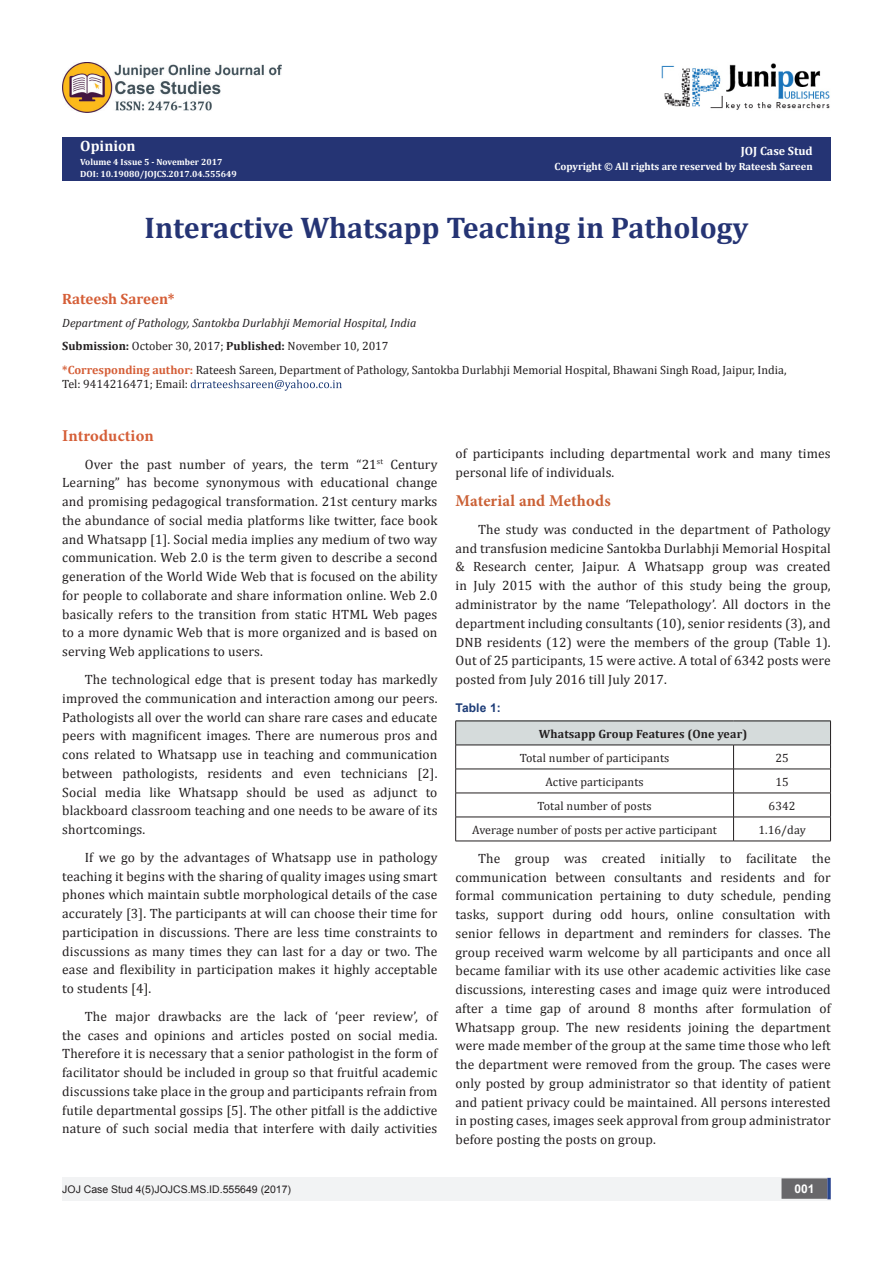
<style>
.page{position:relative;width:893px;height:1263px;background:#fff}
.page>*{position:absolute;margin:0;border:0;box-sizing:border-box;transform-origin:0 0}
.t1{font:700 30px "Cambria";color:#253474}
.List_Paragraph{font:700 16.5px "Minion Pro";letter-spacing:.01em;color:#ca6035}
.List_Paragraph-2{font:700 16.5px "Minion Pro";letter-spacing:.005em;color:#d55e37}
.t2{font:700 15px "Cambria";color:#d55e37}
.t3{font:700 15px "Cambria";color:#fff}
.List_Paragraph-3{font:13.5px/18.8px "Cambria";letter-spacing:.01em;color:#231f20;text-align:justify}
.List_Paragraph-4{font:12px/14.4px "Cambria";color:#231f20}
.t4{font:italic 12px "Cambria";color:#231f20}
.List_Paragraph-5{font:700 12px "Cambria";letter-spacing:.01em;color:#231f20}
.t5{font:700 12px "Cambria";color:#fff}
.List_Paragraph-6{font:700 12px "Arial";letter-spacing:.01em;color:#1d3c77}
.t6{font:700 12px "Arial";color:#fff}
.t7{font:700 10.5px "Cambria";color:#fff}
.t8{font:10.5px "Arial";color:#231f20}
.t9{font:700 9px "Cambria";color:#fff}
.s1{font-weight:700}
.s2{font-weight:700;color:#d55e37}
</style>
<div class="page">
<div style="left:62px;top:138px;width:769px;height:43px;background:#253474"></div>
<div style="left:457px;top:137px;width:374px;height:44px;background:#253474"></div>
<svg style="left:191px;top:380px;width:151px;height:11px"></svg>
<div style="left:62px;top:1177px;width:494px;height:24px;background:#f2f3f4"></div>
<div style="left:503px;top:1177px;width:328px;height:24px;background:#f2f3f4"></div>
<div style="left:782px;top:1179px;width:45px;height:19px;background:#68676a"></div>
<div style="left:781px;top:1178px;width:46px;height:21px;border:2px solid #68676a"></div>
<svg style="left:827px;top:1178px;width:4px;height:21px"></svg>
<img style="left:662px;top:63px;width:168px;height:47px">
<img style="left:62px;top:62px;width:220px;height:50px">
<div style="left:456px;top:721px;width:374px;height:24px;background:#d5dbdb"></div>
<hr style="left:455px;top:721px;width:278px;height:1px;background:#231f20">
<hr style="left:733px;top:721px;width:98px;height:1px;background:#231f20">
<hr style="left:455px;top:745px;width:278px;height:1px;background:#231f20">
<hr style="left:733px;top:745px;width:98px;height:1px;background:#231f20">
<hr style="left:455px;top:769px;width:278px;height:1px;background:#231f20">
<hr style="left:733px;top:769px;width:98px;height:1px;background:#231f20">
<hr style="left:455px;top:793px;width:278px;height:1px;background:#231f20">
<hr style="left:733px;top:793px;width:98px;height:1px;background:#231f20">
<hr style="left:455px;top:817px;width:278px;height:1px;background:#231f20">
<svg style="left:455px;top:721px;width:1px;height:120px"></svg>
<hr style="left:733px;top:817px;width:98px;height:1px;background:#231f20">
<svg style="left:733px;top:745px;width:1px;height:96px"></svg>
<svg style="left:830px;top:721px;width:1px;height:120px"></svg>
<hr style="left:455px;top:841px;width:278px;height:1px;background:#231f20">
<hr style="left:733px;top:841px;width:98px;height:1px;background:#231f20">
<p class="t3" style="left:80px;top:136px;width:57px">Opinion</p>
<p class="t9" style="left:80px;top:156px;width:144px">Volume 4 Issue 5 - November 2017</p>
<p class="t9" style="left:80px;top:168px;width:158px">DOI: 10.19080/JOJCS.2017.04.555649</p>
<p class="t5" style="left:741px;top:142px;width:73px">JOJ Case Stud</p>
<p class="t7" style="left:554px;top:159px;width:260px">Copyright © All rights are reserved by Rateesh Sareen</p>
<p class="t1" style="left:145px;top:207px;width:605px">Interactive Whatsapp Teaching in Pathology</p>
<p class="t2" style="left:62px;top:288px;width:114px">Rateesh Sareen*</p>
<p class="t4" style="left:62px;top:314px;width:356px">Department of Pathology, Santokba Durlabhji Memorial Hospital, India</p>
<p class="List_Paragraph-4" style="left:62px;top:339px;width:328px"><span class="s1">Submission:</span> October 30, 2017; <span class="s1">Published:</span> November 10, 2017</p>
<p class="List_Paragraph-4" style="left:62px;top:362px;width:726px"><span class="s2">*Corresponding author:</span> Rateesh Sareen, Department of Pathology, Santokba Durlabhji Memorial Hospital, Bhawani Singh Road, Jaipur, India,<br>Tel: 9414216471; Email:</p>
<p class="List_Paragraph-2" style="left:62px;top:424px;width:93px">Introduction</p>
<p class="List_Paragraph-3" style="left:62px;top:455px;width:377px;text-indent:22px">Over the past number of years, the term “21<sup>st</sup> Century Learning” has become synonymous with educational change and promising pedagogical transformation. 21st century marks the abundance of social media platforms like twitter, face book and Whatsapp [1]. Social media implies any medium of two way communication. Web 2.0 is the term given to describe a second generation of the World Wide Web that is focused on the ability for people to collaborate and share information online. Web 2.0 basically refers to the transition from static HTML Web pages to a more dynamic Web that is more organized and is based on serving Web applications to users.</p>
<p class="List_Paragraph-3" style="left:62px;top:670px;width:377px;text-indent:22px">The technological edge that is present today has markedly improved the communication and interaction among our peers.<br>Pathologists all over the world can share rare cases and educate peers with magnificent images. There are numerous pros and cons related to Whatsapp use in teaching and communication between pathologists, residents and even technicians [2].<br>Social media like Whatsapp should be used as adjunct to blackboard classroom teaching and one needs to be aware of its shortcomings.</p>
<p class="List_Paragraph-3" style="left:62px;top:848px;width:377px;text-indent:22px">If we go by the advantages of Whatsapp use in pathology teaching it begins with the sharing of quality images using smart phones which maintain subtle morphological details of the case accurately [3]. The participants at will can choose their time for participation in discussions. There are less time constraints to discussions as many times they can last for a day or two. The ease and flexibility in participation makes it highly acceptable to students [4].</p>
<p class="List_Paragraph-3" style="left:62px;top:1007px;width:377px;text-indent:22px">The major drawbacks are the lack of ‘peer review’, of the cases and opinions and articles posted on social media.<br>Therefore it is necessary that a senior pathologist in the form of facilitator should be included in group so that fruitful academic discussions take place in the group and participants refrain from futile departmental gossips [5]. The other pitfall is the addictive nature of such social media that interfere with daily activities</p>
<p class="List_Paragraph-3" style="left:455px;top:444px;width:377px">of participants including departmental work and many times personal life of individuals.</p>
<p class="List_Paragraph" style="left:455px;top:489px;width:157px">Material and Methods</p>
<p class="List_Paragraph-3" style="left:455px;top:520px;width:377px;text-indent:22px">The study was conducted in the department of Pathology and transfusion medicine Santokba Durlabhji Memorial Hospital &amp; Research center, Jaipur. A Whatsapp group was created in July 2015 with the author of this study being the group, administrator by the name ‘Telepathology’. All doctors in the department including consultants (10), senior residents (3), and DNB residents (12) were the members of the group (Table 1).<br>Out of 25 participants, 15 were active. A total of 6342 posts were posted from July 2016 till July 2017.</p>
<p class="List_Paragraph-6" style="left:455px;top:699px;width:47px">Table 1:</p>
<p class="List_Paragraph-5" style="left:539px;top:725px;width:210px">Whatsapp Group Features (One year)</p>
<p class="List_Paragraph-4" style="left:520px;top:750px;width:151px">Total number of participants</p>
<p class="List_Paragraph-4" style="left:775px;top:750px;width:15px">25</p>
<p class="List_Paragraph-4" style="left:545px;top:774px;width:100px">Active participants</p>
<p class="List_Paragraph-4" style="left:775px;top:774px;width:15px">15</p>
<p class="List_Paragraph-4" style="left:538px;top:798px;width:116px">Total number of posts</p>
<p class="List_Paragraph-4" style="left:769px;top:798px;width:28px">6342</p>
<p class="List_Paragraph-4" style="left:472px;top:822px;width:246px">Average number of posts per active participant</p>
<p class="List_Paragraph-4" style="left:758px;top:822px;width:49px">1.16/day</p>
<p class="List_Paragraph-3" style="left:455px;top:849px;width:377px;text-indent:22px">The group was created initially to facilitate the communication between consultants and residents and for formal communication pertaining to duty schedule, pending tasks, support during odd hours, online consultation with senior fellows in department and reminders for classes. The group received warm welcome by all participants and once all became familiar with its use other academic activities like case discussions, interesting cases and image quiz were introduced after a time gap of around 8 months after formulation of Whatsapp group. The new residents joining the department were made member of the group at the same time those who left the department were removed from the group. The cases were only posted by group administrator so that identity of patient and patient privacy could be maintained. All persons interested in posting cases, images seek approval from group administrator before posting the posts on group.</p>
<p class="t8" style="left:62px;top:1182px;width:230px">JOJ Case Stud 4(5)JOJCS.MS.ID.555649 (2017)</p>
<p class="t6" style="left:794px;top:1181px;width:22px">001</p>
</div>
